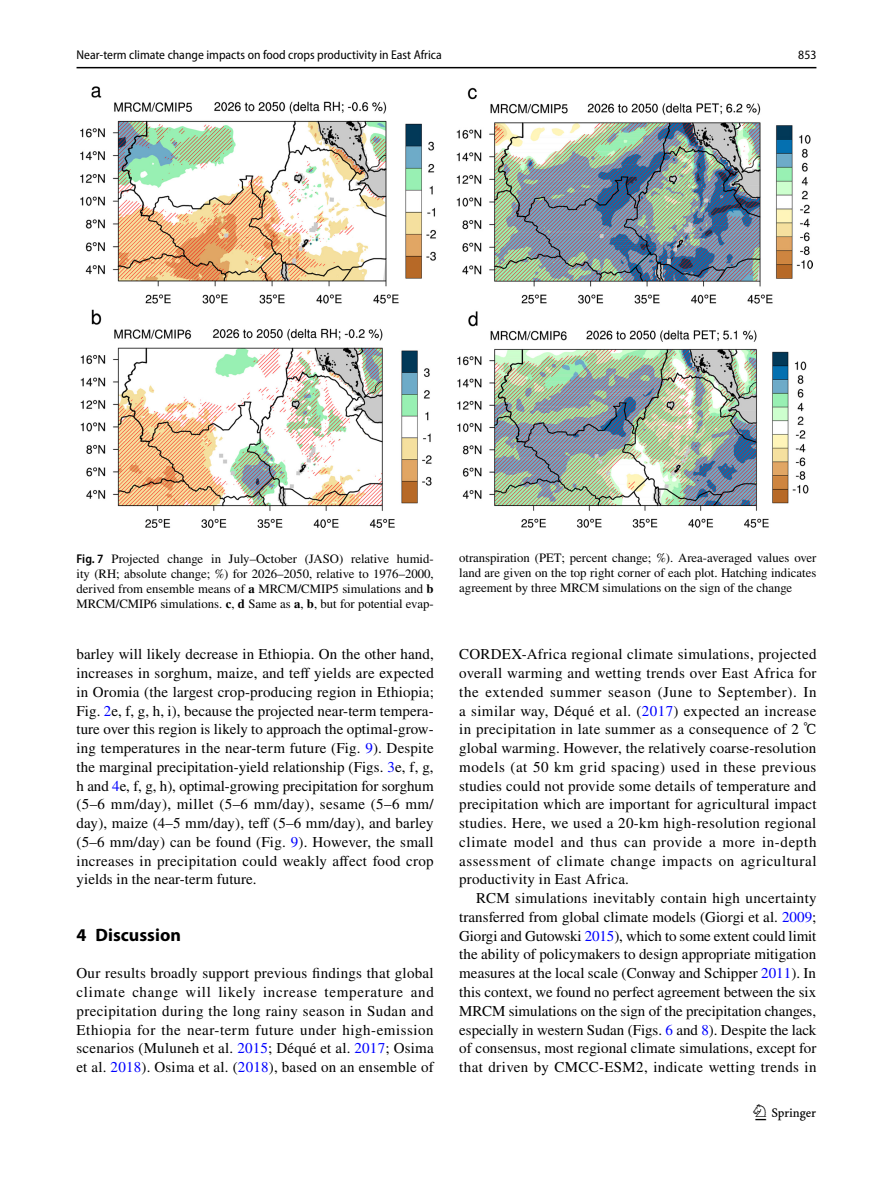
<style>
.page{position:relative;width:893px;height:1187px;background:#fff}
.page>*{position:absolute;margin:0;border:0;box-sizing:border-box;transform-origin:0 0}
.t1{font:22.5px "Springnew Regular 3";color:#000}
.t2{font:700 18px "Myriad Pro";color:#000}
.t3{font:15px/18.8px "STIX";letter-spacing:.015em;color:#000;text-align:justify}
.t4{font:12.75px/15px "STIX";color:#000;text-align:justify}
.t5{font:semi-condensed 12.75px "Myriad Pro";color:#000}
.s1{font-family:"Myriad Pro";font-weight:600;font-stretch:semi-condensed}
.s2{font-weight:700}
.s3{color:#00f}
.s4{font-family:"Code 2000"}
</style>
<div class="page">
<hr style="left:77px;top:67px;width:739px;height:1px;background:#000">
<img style="left:81px;top:87px;width:731px;height:440px">
<p class="t5" style="left:77px;top:48px;width:367px">Near‑term climate change impacts on food crops productivity in East Africa</p>
<p class="t5" style="left:798px;top:48px;width:20px">853</p>
<p class="t4" style="left:77px;top:551px;width:359px"><span class="s1">Fig. 7</span> Projected change in July–October (JASO) relative humid&shy;ity (RH; absolute change; %) for 2026–2050, relative to 1976–2000, derived from ensemble means of <span class="s2">a</span> MRCM/CMIP5 simulations and <span class="s2">b </span>MRCM/CMIP6 simulations. <span class="s2">c</span>, <span class="s2">d</span> Same as <span class="s2">a</span>, <span class="s2">b</span>, but for potential evap-</p>
<p class="t4" style="left:459px;top:551px;width:359px">otranspiration (PET; percent change; %). Area-averaged values over land are given on the top right corner of each plot. Hatching indicates agreement by three MRCM simulations on the sign of the change</p>
<p class="t3" style="left:77px;top:646px;width:359px">barley will likely decrease in Ethiopia. On the other hand, increases in sorghum, maize, and teff yields are expected in Oromia (the largest crop-producing region in Ethiopia; Fig. <span class="s3">2</span>e, f, g, h, i), because the projected near-term tempera&shy;ture over this region is likely to approach the optimal-grow&shy;ing temperatures in the near-term future (Fig. <span class="s3">9</span>). Despite the marginal precipitation-yield relationship (Figs. <span class="s3">3</span>e, f, g, h and <span class="s3">4</span>e, f, g, h), optimal-growing precipitation for sorghum (5–6 mm/day), millet (5–6 mm/day), sesame (5–6 mm/ day), maize (4–5 mm/day), teff (5–6 mm/day), and barley (5–6 mm/day) can be found (Fig. <span class="s3">9</span>). However, the small increases in precipitation could weakly affect food crop yields in the near-term future.</p>
<p class="t2" style="left:77px;top:922px;width:106px">4 Discussion</p>
<p class="t3" style="left:77px;top:964px;width:359px">Our results broadly support previous findings that global climate change will likely increase temperature and precipitation during the long rainy season in Sudan and Ethiopia for the near-term future under high-emission scenarios (Muluneh et al. <span class="s3">2015</span>; Déqué et al. <span class="s3">2017</span>; Osima et al. <span class="s3">2018</span>). Osima et al. (<span class="s3">2018</span>), based on an ensemble of</p>
<p class="t3" style="left:459px;top:646px;width:359px">CORDEX-Africa regional climate simulations, projected overall warming and wetting trends over East Africa for the extended summer season (June to September). In a similar way, Déqué et al. (<span class="s3">2017</span>) expected an increase in precipitation in late summer as a consequence of 2 <span class="s4">℃ </span>global warming. However, the relatively coarse-resolution models (at 50 km grid spacing) used in these previous studies could not provide some details of temperature and precipitation which are important for agricultural impact studies. Here, we used a 20-km high-resolution regional climate model and thus can provide a more in-depth assessment of climate change impacts on agricultural productivity in East Africa.</p>
<p class="t3" style="left:459px;top:889px;width:359px;text-indent:17px">RCM simulations inevitably contain high uncertainty transferred from global climate models (Giorgi et al. <span class="s3">2009</span>; Giorgi and Gutowski <span class="s3">2015</span>), which to some extent could limit the ability of policymakers to design appropriate mitigation measures at the local scale (Conway and Schipper <span class="s3">2011</span>). In this context, we found no perfect agreement between the six MRCM simulations on the sign of the precipitation changes, especially in western Sudan (Figs. <span class="s3">6</span> and <span class="s3">8</span>). Despite the lack of consensus, most regional climate simulations, except for that driven by CMCC-ESM2, indicate wetting trends in</p>
<h1 class="t1" style="left:755px;top:1104px;width:62px">1 3</h1>
</div>
